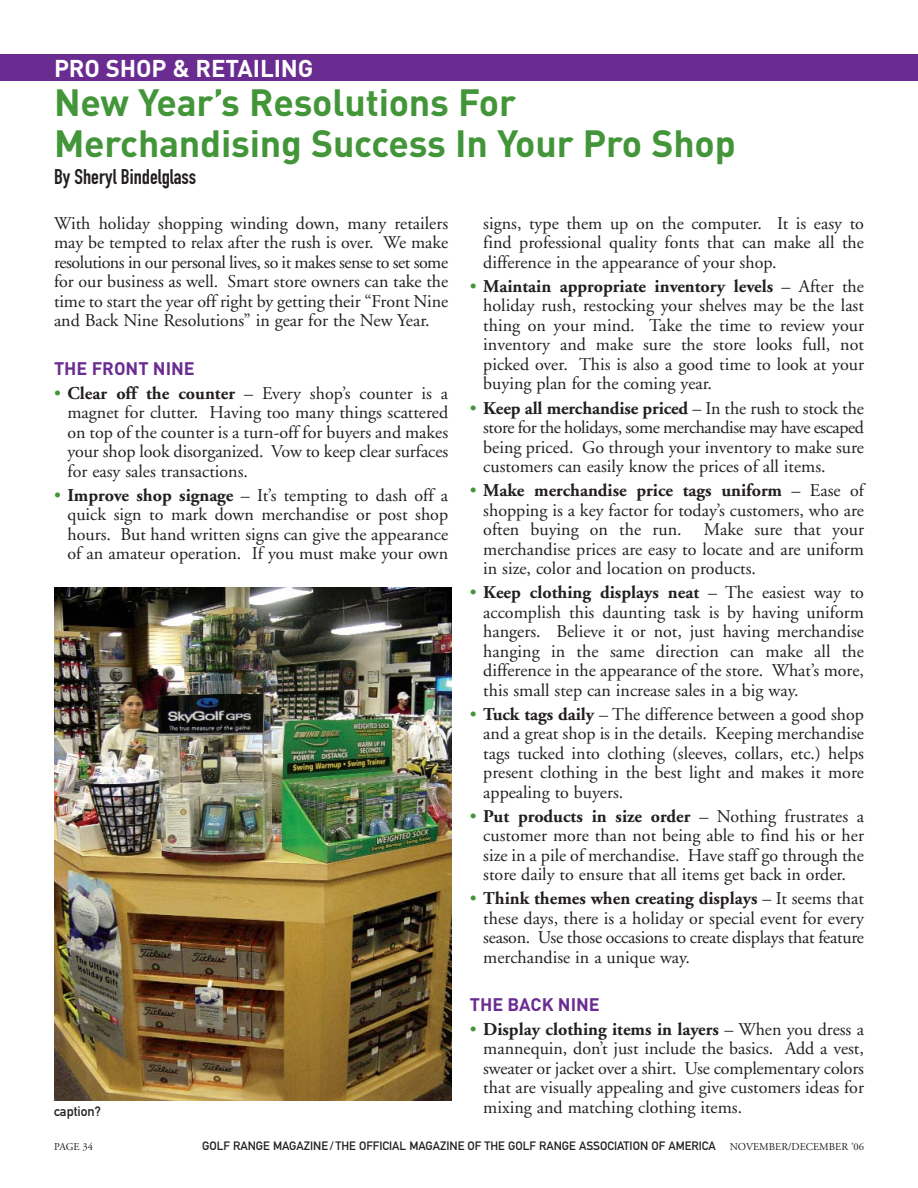
<style>
.page{position:relative;width:918px;height:1188px;background:#fff}
.page>*{position:absolute;margin:0;border:0;box-sizing:border-box;transform-origin:0 0}
.t1{font:700 37.5px/40.5px "DIN";letter-spacing:-.005em;color:#439539}
.t2{font:700 24px "DIN";letter-spacing:-.005em;color:#fff}
.t3{font:21px "DIN Engschrift";color:#231f20}
.t4{font:18px/19.5px "Adobe Garamond";color:#231f20;text-align:justify}
.t5{font:700 18px "DIN";color:#6a2c91}
.t6{font:13.5px "DIN Mittelschrift";color:#231f20}
.t7{font:12px "DIN Mittelschrift";color:#231f20}
.t8{font:10.5px "Adobe Garamond";letter-spacing:-.005em;color:#231f20}
.s1{color:#439539}
.s2{font-weight:700}
.s3{font-family:"Adobe Garamond";font-size:10.5px}
</style>
<div class="page">
<div style="left:0;top:54px;width:918px;height:27px;background:#6a2c91"></div>
<img style="left:54px;top:587px;width:397px;height:513px">
<h2 class="t2" style="left:54px;top:60px;width:261px">PRO SHOP &amp; RETAILING</h2>
<h1 class="t1" style="left:54px;top:87px;width:683px">New Year’s Resolutions For<br>Merchandising Success In Your Pro Shop</h1>
<p class="t3" style="left:54px;top:169px;width:144px">By Sheryl Bindelglass</p>
<p class="t4" style="left:54px;top:215px;width:396px">With holiday shopping winding down, many retailers may be tempted to relax after the rush is over. We make resolutions in our personal lives, so it makes sense to set some for our business as well. Smart store owners can take the time to start the year off right by getting their “Front Nine and Back Nine Resolutions” in gear for the New Year.</p>
<p class="t5" style="left:54px;top:362px;width:142px">THE FRONT NINE</p>
<p class="t4" style="left:68px;top:385px;width:382px;text-indent:-14px"><span class="s1">•</span> <span class="s2">Clear off the counter</span> – Every shop’s counter is a magnet for clutter. Having too many things scattered on top of the counter is a turn-off for buyers and makes your shop look disorganized. Vow to keep clear surfaces for easy sales transactions.</p>
<p class="t4" style="left:68px;top:487px;width:382px;text-indent:-14px"><span class="s1">•</span> <span class="s2">Improve shop signage</span> – It’s tempting to dash off a quick sign to mark down merchandise or post shop hours. But hand written signs can give the appearance of an amateur operation. If you must make your own</p>
<p class="t4" style="left:483px;top:215px;width:382px">signs, type them up on the computer. It is easy to find professional quality fonts that can make all the difference in the appearance of your shop.</p>
<p class="t4" style="left:483px;top:278px;width:382px;text-indent:-14px"><span class="s1">•</span> <span class="s2">Maintain appropriate inventory levels</span> – After the holiday rush, restocking your shelves may be the last thing on your mind. Take the time to review your inventory and make sure the store looks full, not picked over. This is also a good time to look at your buying plan for the coming year.</p>
<p class="t4" style="left:483px;top:400px;width:382px;text-indent:-14px"><span class="s1">•</span> <span class="s2">Keep all merchandise priced</span> – In the rush to stock the store for the holidays, some merchandise may have escaped being priced. Go through your inventory to make sure customers can easily know the prices of all items.</p>
<p class="t4" style="left:483px;top:482px;width:382px;text-indent:-14px"><span class="s1">•</span> <span class="s2">Make merchandise price tags uniform</span> – Ease of shopping is a key factor for today’s customers, who are often buying on the run. Make sure that your merchandise prices are easy to locate and are uniform in size, color and location on products.</p>
<p class="t4" style="left:483px;top:584px;width:382px;text-indent:-14px"><span class="s1">•</span> <span class="s2">Keep clothing displays neat</span> – The easiest way to accomplish this daunting task is by having uniform hangers. Believe it or not, just having merchandise hanging in the same direction can make all the difference in the appearance of the store. What’s more, this small step can increase sales in a big way.</p>
<p class="t4" style="left:483px;top:706px;width:382px;text-indent:-14px"><span class="s1">•</span> <span class="s2">Tuck tags daily</span> – The difference between a good shop and a great shop is in the details. Keeping merchandise tags tucked into clothing (sleeves, collars, etc.) helps present clothing in the best light and makes it more appealing to buyers.</p>
<p class="t4" style="left:483px;top:808px;width:382px;text-indent:-14px"><span class="s1">•</span> <span class="s2">Put products in size order</span> – Nothing frustrates a customer more than not being able to find his or her size in a pile of merchandise. Have staff go through the store daily to ensure that all items get back in order.</p>
<p class="t4" style="left:483px;top:890px;width:382px;text-indent:-14px"><span class="s1">•</span> <span class="s2">Think themes when creating displays</span> – It seems that these days, there is a holiday or special event for every season. Use those occasions to create displays that feature merchandise in a unique way.</p>
<p class="t5" style="left:470px;top:998px;width:132px">THE BACK NINE</p>
<p class="t4" style="left:483px;top:1021px;width:382px;text-indent:-14px"><span class="s1">•</span> <span class="s2">Display clothing items in layers</span> – When you dress a mannequin, don’t just include the basics. Add a vest, sweater or jacket over a shirt. Use complementary colors that are visually appealing and give customers ideas for mixing and matching clothing items.</p>
<p class="t6" style="left:54px;top:1107px;width:48px">caption?</p>
<p class="t8" style="left:54px;top:1143px;width:41px">PAGE 34</p>
<p class="t7" style="left:202px;top:1142px;width:663px">GOLF RANGE MAGAZINE / THE OFFICIAL MAGAZINE OF THE GOLF RANGE ASSOCIATION OF AMERICA <span class="s3">NOVEMBER/DECEMBER ’06</span></p>
</div>
